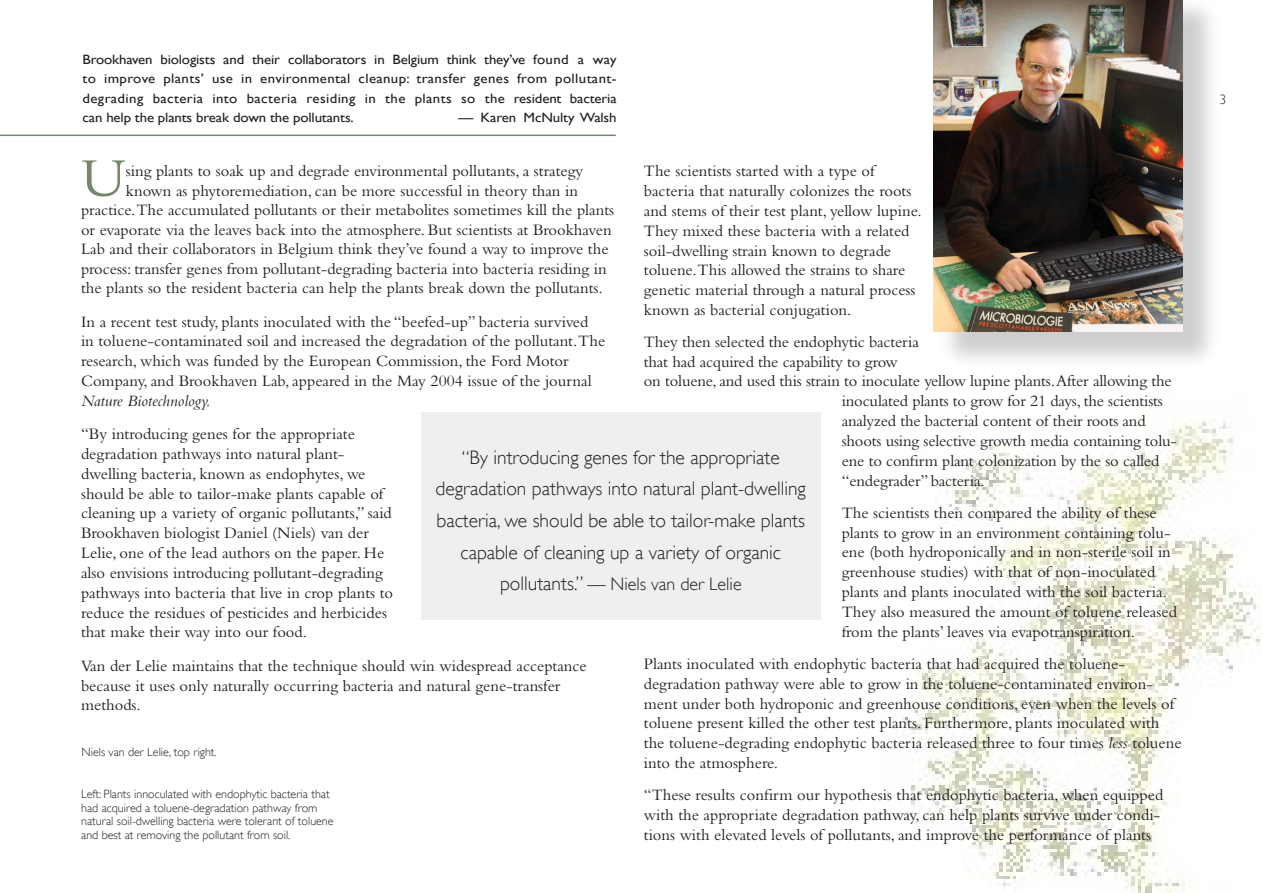
<style>
.page{position:relative;width:1263px;height:893px;background:#fff}
.page>*{position:absolute;margin:0;border:0;box-sizing:border-box;transform-origin:0 0}
.t1{font:56.55px "Bembo";color:#76876d}
.t2{font:300 19.5px/31.5px "Gill Sans";color:#231f20;text-align:center}
.t3{font:300 18px "Gill Sans";color:#231f20}
.t4{font:16.5px/19.8px "Bembo";color:#231f20}
.t5{font:italic 16.5px "Bembo";color:#231f20}
.t6{font:13.5px/19.5px "Gill Sans";letter-spacing:-.01em;color:#231f20;text-align:justify;scale:1.1 1}
.t7{font:300 13.5px "Gill Sans";color:#231f20}
.t8{font:300 12px/13.5px "Gill Sans";color:#231f20}
.s1{font-style:italic}
.s2{font-size:19.5px}
</style>
<div class="page">
<img style="left:901px;top:422px;width:359px;height:470px">
<hr style="left:0;top:134px;width:616px;height:2px;background:#76876d">
<div style="left:421px;top:412px;width:399px;height:207px;background:#edf0ec"></div>
<div style="left:940px;top:0;width:279px;height:368px;background:#231f20;opacity:.22"></div>
<img style="left:934px;top:0;width:248px;height:331px">
<p class="t6" style="left:82px;top:49px;width:487px">Brookhaven biologists and their collaborators in Belgium think they’ve found a way to improve plants’ use in environmental cleanup: transfer genes from pollutant&shy;degrading bacteria into bacteria residing in the plants so the resident bacteria can help the plants break down the pollutants.</p>
<p class="t6" style="left:458px;top:108px;width:145px">— Karen McNulty Walsh</p>
<h1 class="t1" style="left:81px;top:145px;width:46px">U</h1>
<p class="t4" style="left:126px;top:161px;width:459px">sing plants to soak up and degrade environmental pollutants, a strategy</p>
<p class="t4" style="left:644px;top:161px;width:279px">The scientists started with a type of bacteria that naturally colonizes the roots and stems of their test plant, yellow lupine.<br>They mixed these bacteria with a related soil-dwelling strain known to degrade toluene.This allowed the strains to share genetic material through a natural process known as bacterial conjugation.</p>
<p class="t4" style="left:644px;top:331px;width:277px">They then selected the endophytic bacteria</p>
<p class="t4" style="left:644px;top:351px;width:255px">that had acquired the capability to grow</p>
<p class="t4" style="left:644px;top:371px;width:529px">on toluene, and used this strain to inoculate yellow lupine plants. After allowing the</p>
<p class="t4" style="left:841px;top:390px;width:323px">inoculated plants to grow for 21 days, the scientists</p>
<p class="t4" style="left:841px;top:410px;width:305px">analyzed the bacterial content of their roots and</p>
<p class="t4" style="left:841px;top:430px;width:337px">shoots using selective growth media containing tolu-</p>
<p class="t4" style="left:841px;top:450px;width:319px">ene to confirm plant colonization by the so called</p>
<p class="t4" style="left:841px;top:470px;width:145px">“endegrader” bacteria.</p>
<p class="t4" style="left:841px;top:502px;width:337px">The scientists then compared the ability of these plants to grow in an environment containing tolu&shy;ene (both hydroponically and in non-sterile soil in greenhouse studies) with that of non-inoculated plants and plants inoculated with the soil bacteria.<br>They also measured the amount of toluene released from the plants’ leaves via evapotranspiration.</p>
<p class="t4" style="left:644px;top:653px;width:539px">Plants inoculated with endophytic bacteria that had acquired the toluene&shy;degradation pathway were able to grow in the toluene-contaminated environ&shy;ment under both hydroponic and greenhouse conditions, even when the levels of toluene present killed the other test plants. Furthermore, plants inoculated with the toluene-degrading endophytic bacteria released three to four times <span class="s1">less</span> toluene into the atmosphere.</p>
<p class="t4" style="left:644px;top:784px;width:521px">“These results confirm our hypothesis that endophytic bacteria, when equipped with the appropriate degradation pathway, can help plants survive under condi&shy;tions with elevated levels of pollutants, and improve the performance of plants</p>
<p class="t4" style="left:126px;top:180px;width:454px">known as phytoremediation, can be more successful in theory than in</p>
<p class="t4" style="left:81px;top:200px;width:534px">practice.The accumulated pollutants or their metabolites sometimes kill the plants</p>
<p class="t4" style="left:81px;top:219px;width:532px">or evaporate via the leaves back into the atmosphere. But scientists at Brookhaven</p>
<p class="t4" style="left:81px;top:239px;width:529px">Lab and their collaborators in Belgium think they’ve found a way to improve the</p>
<p class="t4" style="left:81px;top:258px;width:527px">process: transfer genes from pollutant-degrading bacteria into bacteria residing in</p>
<p class="t4" style="left:81px;top:278px;width:523px">the plants so the resident bacteria can help the plants break down the pollutants.</p>
<p class="t4" style="left:81px;top:311px;width:526px">In a recent test study, plants inoculated with the “beefed-up” bacteria survived in toluene-contaminated soil and increased the degradation of the pollutant.The research, which was funded by the European Commission, the Ford Motor Company, and Brookhaven Lab, appeared in the May 2004 issue of the journal</p>
<p class="t5" style="left:81px;top:391px;width:131px">Nature Biotechnology.</p>
<p class="t4" style="left:81px;top:423px;width:314px">“By introducing genes for the appropriate degradation pathways into natural plant&shy;dwelling bacteria, known as endophytes, we should be able to tailor-make plants capable of cleaning up a variety of organic pollutants,” said Brookhaven biologist Daniel (Niels) van der Lelie, one of the lead authors on the paper. He also envisions introducing pollutant-degrading pathways into bacteria that live in crop plants to reduce the residues of pesticides and herbicides that make their way into our food.</p>
<p class="t4" style="left:81px;top:655px;width:507px">Van der Lelie maintains that the technique should win widespread acceptance because it uses only naturally occurring bacteria and natural gene-transfer methods.</p>
<p class="t2" style="left:435px;top:441px;width:372px">“By introducing genes for the appropriate degradation pathways into natural plant-dwelling bacteria, we should be able to tailor-make plants capable of cleaning up a variety of organic</p>
<p class="t3" style="left:500px;top:573px;width:243px"><span class="s2">pollutants.”</span> — Niels van der Lelie</p>
<p class="t8" style="left:82px;top:744px;width:137px">Niels van der Lelie, top right.</p>
<p class="t8" style="left:81px;top:786px;width:254px">Left: Plants innoculated with endophytic bacteria that had acquired a toluene-degradation pathway from natural soil-dwelling bacteria were tolerant of toluene and best at removing the pollutant from soil.</p>
<p class="t7" style="left:1219px;top:91px;width:8px">3</p>
</div>
